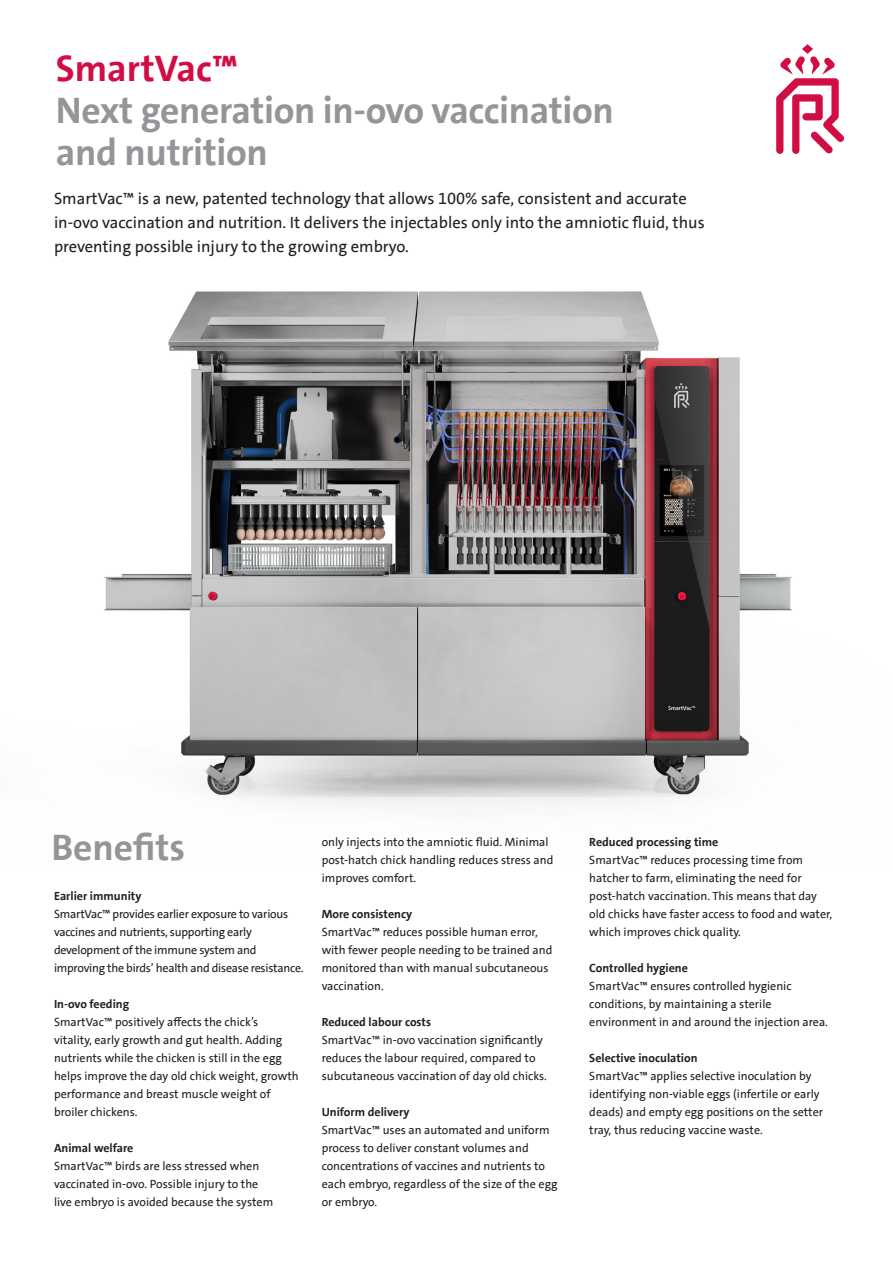
<style>
.page{position:relative;width:893px;height:1263px;background:#fff}
.page>*{position:absolute;margin:0;border:0;box-sizing:border-box;transform-origin:0 0}
.t1{font:700 37.5px/42px "The Sans LT";letter-spacing:-.01em;color:#939598}
.t2{font:700 37.5px "The Sans LT";color:#d20d44}
.t3{font:16.5px/24px "The Sans LT";color:#231f20}
.t4{font:12px/18px "The Sans LT";color:#231f20}
.t5{font:12px/18px "The Sans LT";letter-spacing:-.02em;color:#231f20}
.t6{font:700 12px "The Sans LT";color:#231f20}
</style>
<div class="page">
<img style="left:103px;top:291px;width:690px;height:515px">
<svg style="left:776px;top:44px;width:68px;height:110px"></svg>
<p class="t2" style="left:56px;top:44px;width:184px">SmartVac™</p>
<p class="t1" style="left:56px;top:90px;width:560px">Next generation in-ovo vaccination and nutrition</p>
<p class="t3" style="left:54px;top:186px;width:652px">SmartVac™ is a new, patented technology that allows 100% safe, consistent and accurate in-ovo vaccination and nutrition. It delivers the injectables only into the amniotic fluid, thus preventing possible injury to the growing embryo.</p>
<p class="t1" style="left:51px;top:826px;width:135px">Benefits</p>
<p class="t6" style="left:54px;top:888px;width:89px">Earlier immunity</p>
<p class="t5" style="left:54px;top:905px;width:251px">SmartVac™ provides earlier exposure to various vaccines and nutrients, supporting early development of the immune system and improving the birds’ health and disease resistance.</p>
<p class="t6" style="left:54px;top:996px;width:77px">In-ovo feeding</p>
<p class="t4" style="left:54px;top:1013px;width:246px">SmartVac™ positively affects the chick’s vitality, early growth and gut health. Adding nutrients while the chicken is still in the egg helps improve the day old chick weight, growth performance and breast muscle weight of broiler chickens.</p>
<p class="t6" style="left:54px;top:1140px;width:81px">Animal welfare</p>
<p class="t4" style="left:54px;top:1157px;width:221px">SmartVac™ birds are less stressed when vaccinated in-ovo. Possible injury to the live embryo is avoided because the system</p>
<p class="t4" style="left:322px;top:833px;width:233px">only injects into the amniotic fluid. Minimal post-hatch chick handling reduces stress and improves comfort.</p>
<p class="t6" style="left:322px;top:906px;width:92px">More consistency</p>
<p class="t4" style="left:322px;top:923px;width:232px">SmartVac™ reduces possible human error, with fewer people needing to be trained and monitored than with manual subcutaneous vaccination.</p>
<p class="t6" style="left:322px;top:1014px;width:111px">Reduced labour costs</p>
<p class="t4" style="left:322px;top:1031px;width:227px">SmartVac™ in-ovo vaccination significantly reduces the labour required, compared to subcutaneous vaccination of day old chicks.</p>
<p class="t6" style="left:322px;top:1104px;width:89px">Uniform delivery</p>
<p class="t4" style="left:322px;top:1121px;width:237px">SmartVac™ uses an automated and uniform process to deliver constant volumes and concentrations of vaccines and nutrients to each embryo, regardless of the size of the egg or embryo.</p>
<p class="t6" style="left:589px;top:834px;width:130px">Reduced processing time</p>
<p class="t4" style="left:589px;top:851px;width:244px">SmartVac™ reduces processing time from hatcher to farm, eliminating the need for post-hatch vaccination. This means that day old chicks have faster access to food and water, which improves chick quality.</p>
<p class="t6" style="left:589px;top:960px;width:100px">Controlled hygiene</p>
<p class="t4" style="left:589px;top:977px;width:240px">SmartVac™ ensures controlled hygienic conditions, by maintaining a sterile environment in and around the injection area.</p>
<p class="t6" style="left:589px;top:1050px;width:110px">Selective inoculation</p>
<p class="t4" style="left:589px;top:1067px;width:235px">SmartVac™ applies selective inoculation by identifying non-viable eggs (infertile or early deads) and empty egg positions on the setter tray, thus reducing vaccine waste.</p>
</div>
